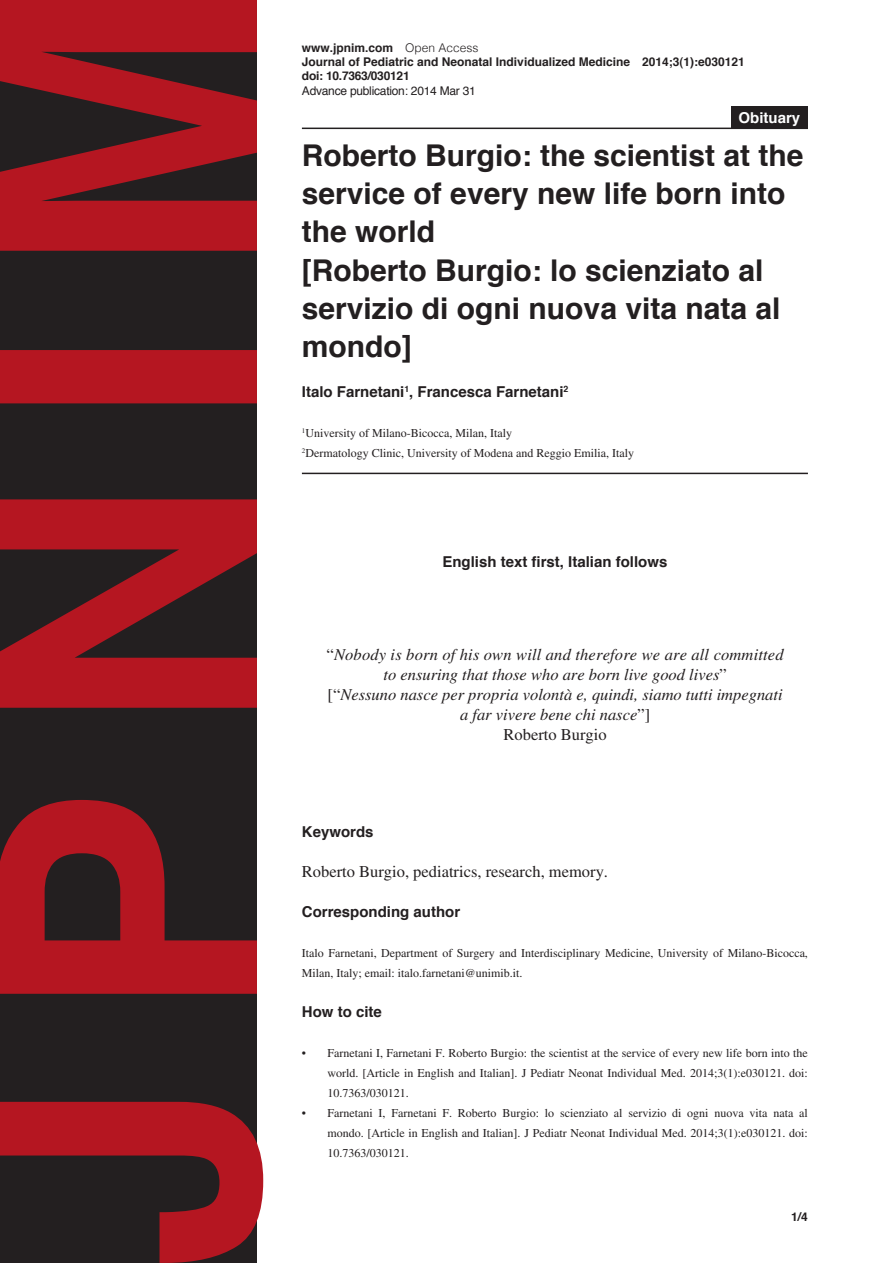
<style>
.page{position:relative;width:893px;height:1263px;background:#fff}
.page>*{position:absolute;margin:0;border:0;box-sizing:border-box;transform-origin:0 0}
.Heading1{font:700 30px/38.2px "Helvetica";color:#231f20}
.Body2{font:italic 16.5px/20px "Times LT Std";color:#231f20;text-align:center}
.Body2-2{font:16.5px "Times LT Std";color:#231f20}
.Heading2{font:700 15px "Helvetica";color:#231f20}
.Article_Description{font:700 15px "Helvetica";color:#fff}
.Body3_BulletList{font:12px/20px "Times LT Std";color:#231f20;text-align:justify}
.Body3{font:12px/20px "Times LT Std";color:#231f20}
.Footer_Right{font:700 12px "Helvetica";color:#231f20}
.Footer_Right-2{font:12px "Helvetica";letter-spacing:-.02em;color:#231f20}
.Footer_Right-3{font:700 12px "Helvetica";letter-spacing:-.02em;color:#231f20}
.Page_Right{font:700 12px "Helvetica";color:#231f20}
.s1{font-weight:300}
.s2{font-style:normal}
</style>
<div class="page">
<svg style="left:0;top:0;width:263px;height:1263px;background:#662025"></svg>
<hr style="left:302px;top:128px;width:506px;height:1px;background:#231f20">
<hr style="left:302px;top:473px;width:506px;height:1px;background:#231f20">
<div style="left:731px;top:106px;width:77px;height:22px;background:#231f20"></div>
<p class="Footer_Right" style="left:302px;top:38px;width:178px">www.jpnim.com <span class="s1">Open Access</span></p>
<p class="Footer_Right" style="left:302px;top:52px;width:444px">Journal of Pediatric and Neonatal Individualized Medicine 2014;3(1):e030121</p>
<p class="Footer_Right-3" style="left:302px;top:66px;width:109px">doi: 10.7363/030121</p>
<p class="Footer_Right-2" style="left:302px;top:81px;width:175px">Advance publication: 2014 Mar 31</p>
<p class="Article_Description" style="left:739px;top:105px;width:63px">Obituary</p>
<p class="Heading1" style="left:302px;top:136px;width:503px">Roberto Burgio: the scientist at the service of every new life born into the world</p>
<p class="Heading1" style="left:302px;top:251px;width:480px">[Roberto Burgio: lo scienziato al servizio di ogni nuova vita nata al mondo]</p>
<p class="Heading2" style="left:302px;top:380px;width:268px">Italo Farnetani<sup>1</sup>, Francesca Farnetani<sup>2</sup></p>
<p class="Body3" style="left:302px;top:423px;width:212px"><sup>1</sup>University of Milano-Bicocca, Milan, Italy</p>
<p class="Body3" style="left:302px;top:443px;width:334px"><sup>2</sup>Dermatology Clinic, University of Modena and Reggio Emilia, Italy</p>
<p class="Heading2" style="left:442px;top:550px;width:227px">English text first, Italian follows</p>
<p class="Body2" style="left:327px;top:644px;width:459px"><span class="s2">“</span>Nobody is born of his own will and therefore we are all committed to ensuring that those who are born live good lives<span class="s2">”</span></p>
<p class="Body2" style="left:328px;top:684px;width:457px"><span class="s2">[“</span>Nessuno nasce per propria volontà e, quindi, siamo tutti impegnati a far vivere bene chi nasce<span class="s2">”]</span></p>
<p class="Body2-2" style="left:504px;top:725px;width:105px">Roberto Burgio</p>
<p class="Heading2" style="left:302px;top:820px;width:73px">Keywords</p>
<p class="Body2-2" style="left:302px;top:862px;width:308px">Roberto Burgio, pediatrics, research, memory.</p>
<p class="Heading2" style="left:302px;top:900px;width:160px">Corresponding author</p>
<p class="Body3" style="left:302px;top:943px;width:508px">Italo Farnetani, Department of Surgery and Interdisciplinary Medicine, University of Milano-Bicocca,<br>Milan, Italy; email: italo.farnetani@unimib.it.</p>
<p class="Heading2" style="left:302px;top:999px;width:82px">How to cite</p>
<p class="Body3_BulletList" style="left:327px;top:1043px;width:482px;text-indent:-26px">• Farnetani I, Farnetani F. Roberto Burgio: the scientist at the service of every new life born into the world. [Article in English and Italian]. J Pediatr Neonat Individual Med. 2014;3(1):e030121. doi:<br>10.7363/030121.</p>
<p class="Body3_BulletList" style="left:327px;top:1102px;width:482px;text-indent:-26px">• Farnetani I, Farnetani F. Roberto Burgio: lo scienziato al servizio di ogni nuova vita nata al mondo. [Article in English and Italian]. J Pediatr Neonat Individual Med. 2014;3(1):e030121. doi:<br>10.7363/030121.</p>
<p class="Page_Right" style="left:791px;top:1207px;width:18px">1/4</p>
</div>
